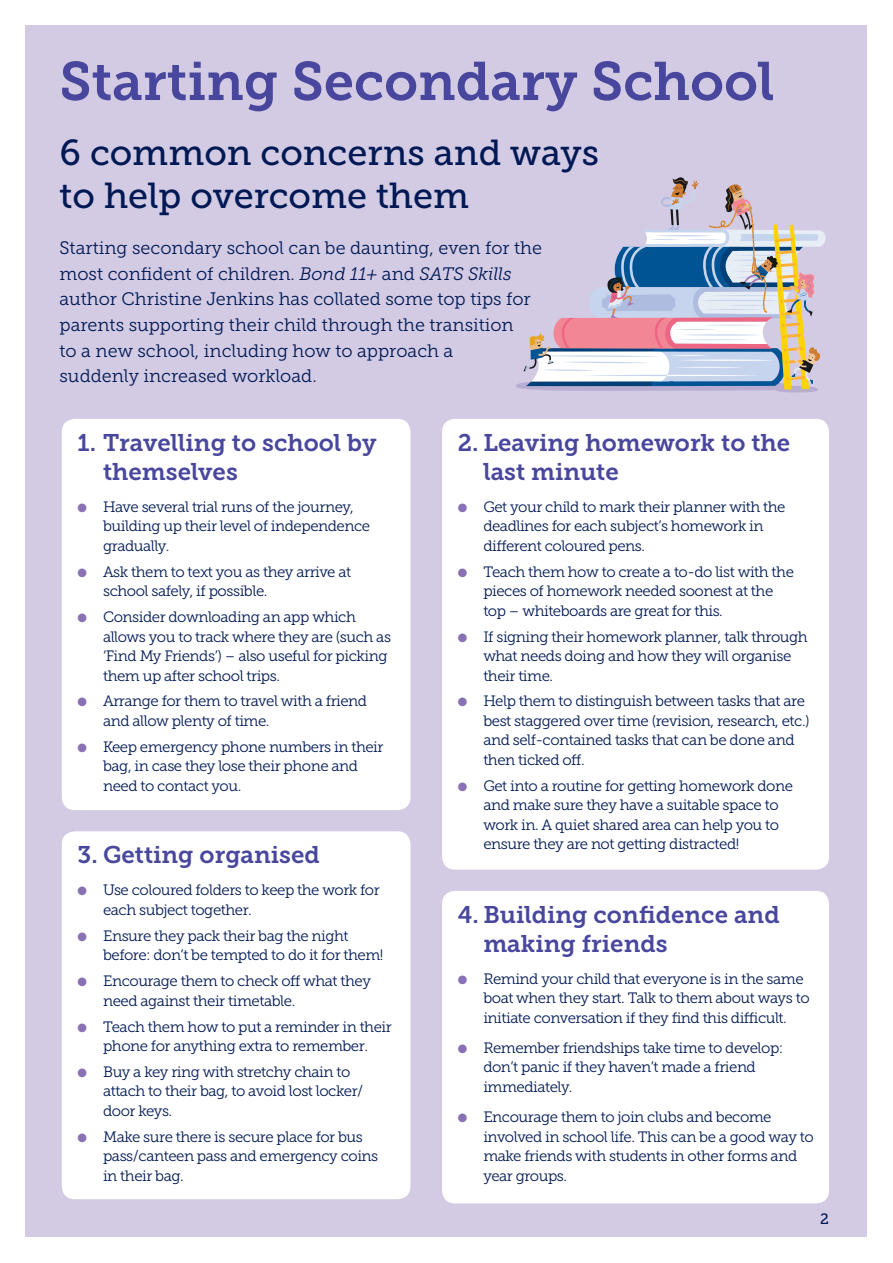
<style>
.page{position:relative;width:893px;height:1263px;background:#fff}
.page>*{position:absolute;margin:0;border:0;box-sizing:border-box;transform-origin:0 0}
.t1{font:54px "Museo Slab 700";color:#48479d}
.t2{font:36px/43.2px "Museo Slab 500";color:#001954}
.t3{font:24px/28.8px "Museo Slab 700";color:#48479d}
.t4{font:18px/25.5px "Museo Slab 300";color:#001954}
.t5{font:15px/19.5px "Museo Slab 300";letter-spacing:-.03em;color:#001954}
.t6{font:15px "Museo Slab 500";color:#001954}
.s1{font-style:italic}
.s2{color:#8972b3}
</style>
<div class="page">
<div style="left:26px;top:26px;width:841px;height:1211px;background:#d3cbe4"></div>
<div style="left:62px;top:419px;width:348px;height:391px;background:#fff;border-radius:13px"></div>
<div style="left:442px;top:419px;width:387px;height:451px;background:#fff;border-radius:13px"></div>
<div style="left:62px;top:831px;width:348px;height:368px;background:#fff;border-radius:13px"></div>
<div style="left:442px;top:891px;width:387px;height:312px;background:#fff;border-radius:13px"></div>
<svg style="left:516px;top:177px;width:310px;height:215px"></svg>
<h1 class="t1" style="left:60px;top:51px;width:717px">Starting Secondary School</h1>
<h2 class="t2" style="left:60px;top:131px;width:541px">6 common concerns and ways to help overcome them</h2>
<p class="t4" style="left:60px;top:236px;width:484px">Starting secondary school can be daunting, even for the most confident of children. <span class="s1">Bond 11+</span> and <span class="s1">SATS Skills </span>author Christine Jenkins has collated some top tips for parents supporting their child through the transition<br>to a new school, including how to approach a<br>suddenly increased workload.</p>
<h3 class="t3" style="left:103px;top:428px;width:275px;text-indent:-26px">1. Travelling to school by themselves</h3>
<p class="t5" style="left:103px;top:497px;width:269px;text-indent:-26px"><span class="s2">●</span> Have several trial runs of the journey, building up their level of independence gradually.</p>
<p class="t5" style="left:103px;top:562px;width:250px;text-indent:-26px"><span class="s2">●</span> Ask them to text you as they arrive at school safely, if possible.</p>
<p class="t5" style="left:103px;top:607px;width:289px;text-indent:-26px"><span class="s2">●</span> Consider downloading an app which allows you to track where they are (such as ‘Find My Friends’) – also useful for picking them up after school trips.</p>
<p class="t5" style="left:103px;top:692px;width:266px;text-indent:-26px"><span class="s2">●</span> Arrange for them to travel with a friend and allow plenty of time.</p>
<p class="t5" style="left:103px;top:737px;width:282px;text-indent:-26px"><span class="s2">●</span> Keep emergency phone numbers in their bag, in case they lose their phone and need to contact you.</p>
<h3 class="t3" style="left:78px;top:841px;width:244px">3. Getting organised</h3>
<p class="t5" style="left:103px;top:881px;width:278px;text-indent:-26px"><span class="s2">●</span> Use coloured folders to keep the work for each subject together.</p>
<p class="t5" style="left:103px;top:926px;width:282px;text-indent:-26px"><span class="s2">●</span> Ensure they pack their bag the night before: don’t be tempted to do it for them!</p>
<p class="t5" style="left:103px;top:971px;width:269px;text-indent:-26px"><span class="s2">●</span> Encourage them to check off what they need against their timetable.</p>
<p class="t5" style="left:78px;top:1017px;width:316px;text-align:center"><span class="s2">●</span> Teach them how to put a reminder in their phone for anything extra to remember.</p>
<p class="t5" style="left:103px;top:1062px;width:262px;text-indent:-26px"><span class="s2">●</span> Buy a key ring with stretchy chain to attach to their bag, to avoid lost locker/ door keys.</p>
<p class="t5" style="left:103px;top:1127px;width:277px;text-indent:-26px"><span class="s2">●</span> Make sure there is secure place for bus pass/canteen pass and emergency coins in their bag.</p>
<h3 class="t3" style="left:483px;top:428px;width:308px;text-indent:-26px">2. Leaving homework to the last minute</h3>
<p class="t5" style="left:483px;top:497px;width:304px;text-indent:-26px"><span class="s2">●</span> Get your child to mark their planner with the deadlines for each subject’s homework in different coloured pens.</p>
<p class="t5" style="left:483px;top:562px;width:312px;text-indent:-26px"><span class="s2">●</span> Teach them how to create a to-do list with the pieces of homework needed soonest at the top – whiteboards are great for this.</p>
<p class="t5" style="left:483px;top:627px;width:326px;text-indent:-26px"><span class="s2">●</span> If signing their homework planner, talk through what needs doing and how they will organise their time.</p>
<p class="t5" style="left:483px;top:692px;width:328px;text-indent:-26px"><span class="s2">●</span> Help them to distinguish between tasks that are best staggered over time (revision, research, etc.) and self-contained tasks that can be done and then ticked off.</p>
<p class="t5" style="left:483px;top:776px;width:311px;text-indent:-26px"><span class="s2">●</span> Get into a routine for getting homework done and make sure they have a suitable space to work in. A quiet shared area can help you to ensure they are not getting distracted!</p>
<h3 class="t3" style="left:483px;top:900px;width:298px;text-indent:-26px">4. Building confidence and making friends</h3>
<p class="t5" style="left:483px;top:969px;width:328px;text-indent:-26px"><span class="s2">●</span> Remind your child that everyone is in the same boat when they start. Talk to them about ways to initiate conversation if they find this difficult.</p>
<p class="t5" style="left:483px;top:1038px;width:301px;text-indent:-26px"><span class="s2">●</span> Remember friendships take time to develop: don’t panic if they haven’t made a friend immediately.</p>
<p class="t5" style="left:483px;top:1107px;width:332px;text-indent:-26px"><span class="s2">●</span> Encourage them to join clubs and become involved in school life. This can be a good way to make friends with students in other forms and year groups.</p>
<p class="t6" style="left:820px;top:1211px;width:10px">2</p>
</div>
